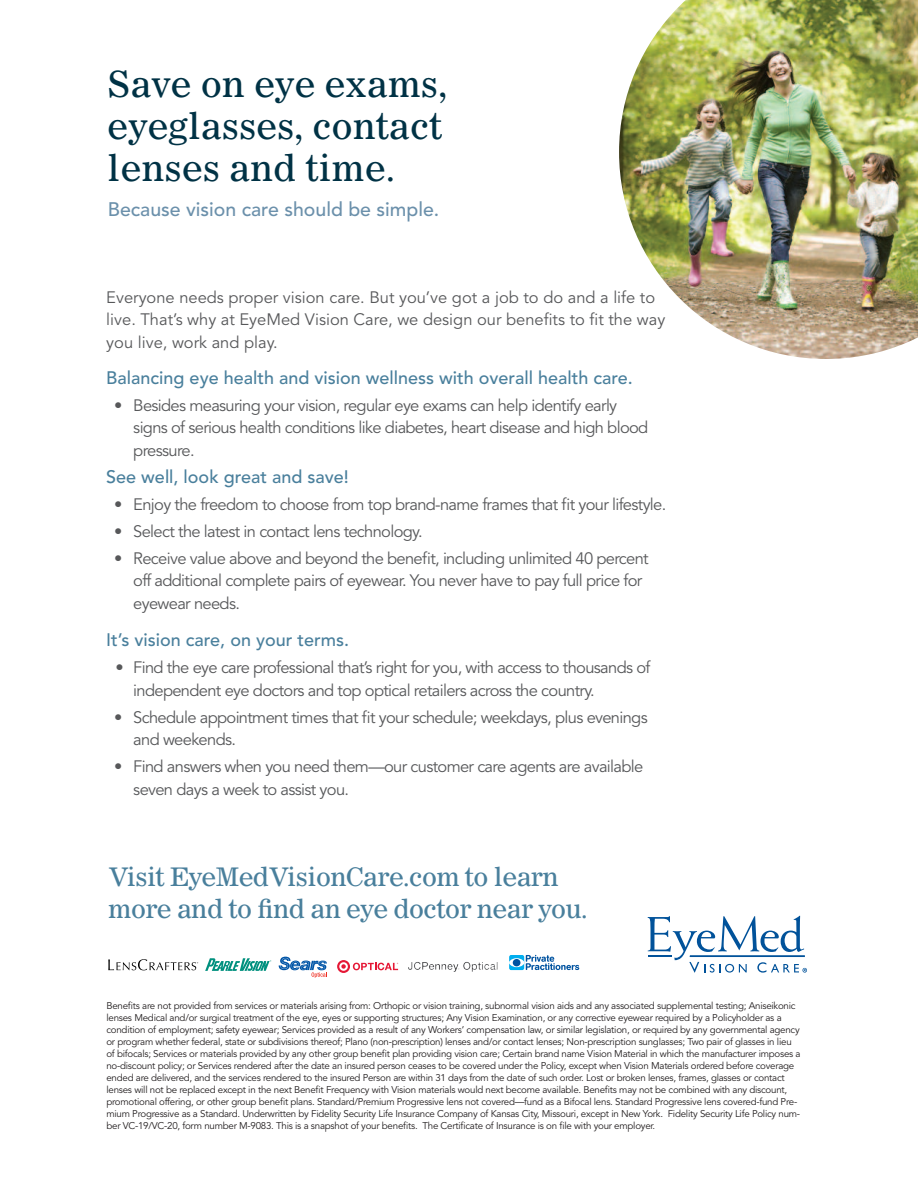
<style>
.page{position:relative;width:918px;height:1188px;background:#fff}
.page>*{position:absolute;margin:0;border:0;box-sizing:border-box;transform-origin:0 0}
.t1{font:36px/42px "Corona LT Std";letter-spacing:-.025em;color:#003245}
.t2{font:25.5px/31.5px "Corona LT Std";letter-spacing:-.05em;color:#497f9c}
.t3{font:500 19.5px "Avenir LT Std";color:#6b90ab}
.t4{font:500 18px "Avenir LT Std";color:#497f9c}
.t5{font:16.5px/22.5px "Avenir LT Std";letter-spacing:-.04em;color:#57585a}
.t6{font:16.5px/22.5px "Avenir LT Std";color:#57585a}
.t7{font:9.75px/12px "Avenir LT Std";letter-spacing:-.025em;color:#231f20}
</style>
<div class="page">
<img style="left:619px;top:0;width:299px;height:359px">
<svg style="left:648px;top:916px;width:159px;height:57px"></svg>
<hr style="left:648px;top:955px;width:24px;height:2px;background:#01529a">
<svg style="left:205px;top:958px;width:66px;height:13px"></svg>
<svg style="left:279px;top:957px;width:48px;height:21px"></svg>
<svg style="left:337px;top:960px;width:61px;height:13px"></svg>
<svg style="left:509px;top:955px;width:70px;height:15px"></svg>
<svg style="left:108px;top:959px;width:90px;height:11px"></svg>
<img style="left:411px;top:962px;width:86px;height:8px">
<h1 class="t1" style="left:107px;top:65px;width:342px">Save on eye exams, eyeglasses, contact lenses and time.</h1>
<h3 class="t3" style="left:108px;top:202px;width:333px">Because vision care should be simple.</h3>
<h3 class="t6" style="left:106px;top:287px;width:561px">Everyone needs proper vision care. But you’ve got a job to do and a life to live. That’s why at EyeMed Vision Care, we design our benefits to fit the way you live, work and play.</h3>
<h3 class="t4" style="left:106px;top:370px;width:528px">Balancing eye health and vision wellness with overall health care.</h3>
<h3 class="t5" style="left:133px;top:395px;width:517px;text-indent:-19px">• Besides measuring your vision, regular eye exams can help identify early signs of serious health conditions like diabetes, heart disease and high blood pressure.</h3>
<h3 class="t4" style="left:106px;top:469px;width:244px">See well, look great and save!</h3>
<h3 class="t5" style="left:114px;top:494px;width:554px">• Enjoy the freedom to choose from top brand-name frames that fit your lifestyle.</h3>
<h3 class="t5" style="left:114px;top:521px;width:310px">• Select the latest in contact lens technology.</h3>
<h3 class="t5" style="left:133px;top:548px;width:517px;text-indent:-19px">• Receive value above and beyond the benefit, including unlimited 40 percent off additional complete pairs of eyewear. You never have to pay full price for eyewear needs.</h3>
<h3 class="t4" style="left:106px;top:632px;width:244px">It’s vision care, on your terms.</h3>
<h3 class="t5" style="left:133px;top:657px;width:519px;text-indent:-18px">• Find the eye care professional that’s right for you, with access to thousands of independent eye doctors and top optical retailers across the country.</h3>
<h3 class="t5" style="left:133px;top:707px;width:516px;text-indent:-19px">• Schedule appointment times that fit your schedule; weekdays, plus evenings and weekends.</h3>
<h3 class="t5" style="left:133px;top:756px;width:512px;text-indent:-19px">• Find answers when you need them—our customer care agents are available seven days a week to assist you.</h3>
<h2 class="t2" style="left:108px;top:863px;width:482px">Visit EyeMedVisionCare.com to learn more and to find an eye doctor near you.</h2>
<p class="t7" style="left:106px;top:1001px;width:696px">Benefits are not provided from services or materials arising from: Orthopic or vision training, subnormal vision aids and any associated supplemental testing; Aniseikonic lenses Medical and/or surgical treatment of the eye, eyes or supporting structures; Any Vision Examination, or any corrective eyewear required by a Policyholder as a condition of employment; safety eyewear; Services provided as a result of any Workers’ compensation law, or similar legislation, or required by any governmental agency or program whether federal, state or subdivisions thereof; Plano (non-prescription) lenses and/or contact lenses; Non-prescription sunglasses; Two pair of glasses in lieu of bifocals; Services or materials provided by any other group benefit plan providing vision care; Certain brand name Vision Material in which the manufacturer imposes a no-discount policy; or Services rendered after the date an insured person ceases to be covered under the Policy, except when Vision Materials ordered before coverage ended are delivered, and the services rendered to the insured Person are within 31 days from the date of such order. Lost or broken lenses, frames, glasses or contact lenses will not be replaced except in the next Benefit Frequency with Vision materials would next become available. Benefits may not be combined with any discount, promotional offering, or other group benefit plans. Standard/Premium Progressive lens not covered—fund as a Bifocal lens. Standard Progressive lens covered-fund Pre&shy;mium Progressive as a Standard. Underwritten by Fidelity Security Life Insurance Company of Kansas City, Missouri, except in New York. Fidelity Security Life Policy num&shy;ber VC-19/VC-20, form number M-9083. This is a snapshot of your benefits. The Certificate of Insurance is on file with your employer.</p>
</div>
